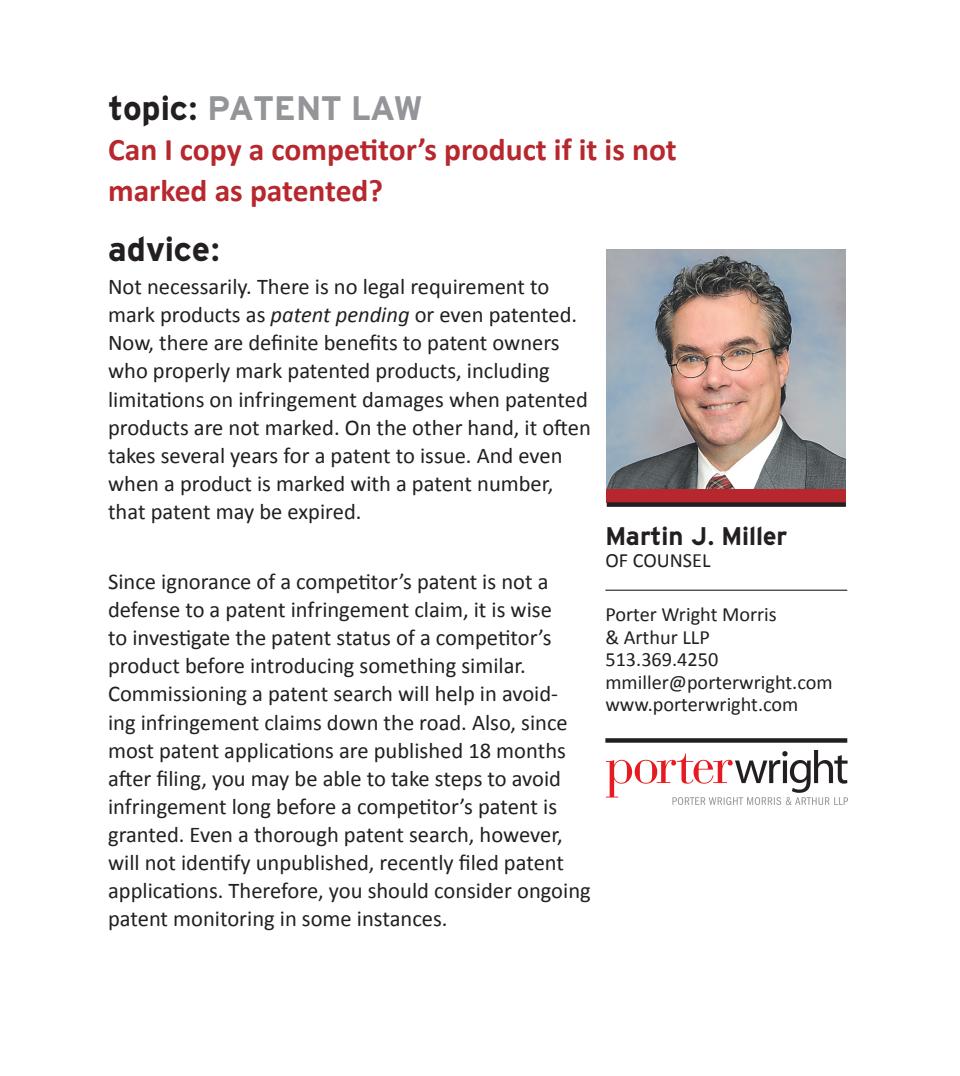
<style>
.page{position:relative;width:960px;height:1076px;background:#fff}
.page>*{position:absolute;margin:0;border:0;box-sizing:border-box;transform-origin:0 0}
.t1{font:36px "Hitthe Road";color:#939598}
.t2{font:36px "Hitthe Road";color:#231f20}
.t3{font:700 31.5px/40.5px "Calibri";color:#b7282e}
.t4{font:27px "Hitthe Road";color:#231f20}
.t5{font:22.5px/28.1px "Calibri";color:#231f20}
.t6{font:20.25px/22.5px "Calibri";color:#231f20}
.s1{color:#231f20}
.s2{font-style:italic}
</style>
<div class="page">
<img style="left:606px;top:250px;width:239px;height:239px">
<img style="left:606px;top:750px;width:240px;height:54px">
<hr style="left:605px;top:589px;width:241px;height:2px;background:#231f20">
<svg style="left:605px;top:738px;width:241px;height:4px"></svg>
<div style="left:606px;top:489px;width:239px;height:14px;background:#b7282e"></div>
<div style="left:606px;top:502px;width:239px;height:5px;background:#231f20"></div>
<h1 class="t1" style="left:108px;top:92px;width:315px"><span class="s1">topic:</span> PATENT LAW</h1>
<h2 class="t3" style="left:108px;top:128px;width:570px">Can I copy a competitor’s product if it is not marked as patented?</h2>
<h1 class="t2" style="left:108px;top:234px;width:114px">advice:</h1>
<p class="t5" style="left:108px;top:271px;width:484px">Not necessarily. There is no legal requirement to mark products as <span class="s2">patent pending</span> or even patented.<br>Now, there are definite benefits to patent owners who properly mark patented products, including limitations on infringement damages when patented products are not marked. On the other hand, it often takes several years for a patent to issue. And even when a product is marked with a patent number, that patent may be expired.</p>
<p class="t5" style="left:108px;top:566px;width:484px">Since ignorance of a competitor’s patent is not a defense to a patent infringement claim, it is wise<br>to investigate the patent status of a competitor’s product before introducing something similar.<br>Commissioning a patent search will help in avoid&shy;ing infringement claims down the road. Also, since most patent applications are published 18 months after filing, you may be able to take steps to avoid infringement long before a competitor’s patent is granted. Even a thorough patent search, however, will not identify unpublished, recently filed patent applications. Therefore, you should consider ongoing patent monitoring in some instances.</p>
<p class="t4" style="left:605px;top:524px;width:183px">Martin J. Miller</p>
<p class="t6" style="left:605px;top:548px;width:107px">OF COUNSEL</p>
<p class="t6" style="left:605px;top:602px;width:229px">Porter Wright Morris<br>&amp; Arthur LLP<br>513.369.4250 mmiller@porterwright.com www.porterwright.com</p>
</div>
